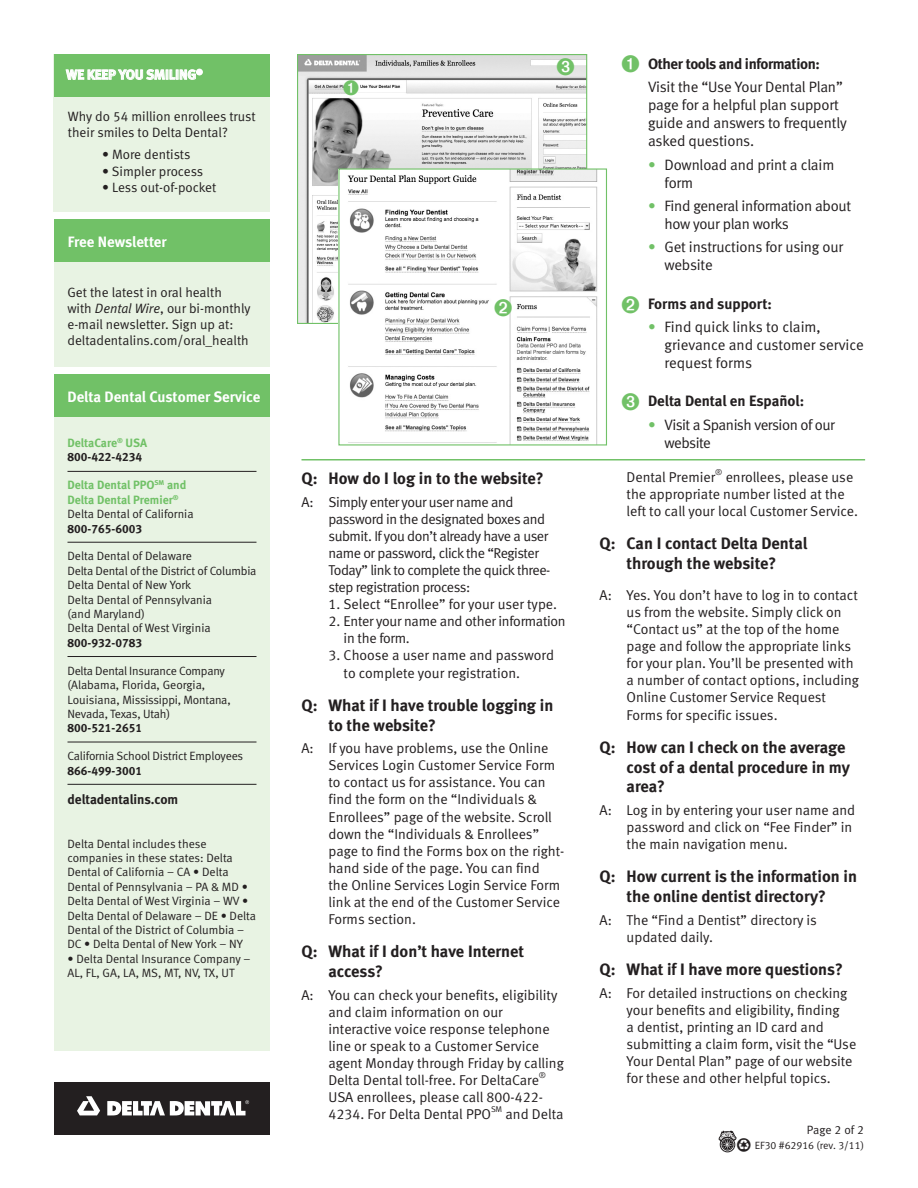
<style>
.page{position:relative;width:918px;height:1188px;background:#fff}
.page>*{position:absolute;margin:0;border:0;box-sizing:border-box;transform-origin:0 0}
.t1{font:16.5px/19.8px "Meta Bold LF";color:#231f20}
.t2{font:15px/18px "Meta Normal LF";letter-spacing:-.01em;color:#231f20}
.t3{font:15px "Meta Bold LF";letter-spacing:-.01em;color:#231f20}
.t4{font:15px "Meta Bold LF";color:#fff}
.t5{font:15px/18px "Meta Normal LF";letter-spacing:-.035em;color:#231f20}
.t6{font:14.25px/17.1px "Meta Normal LF";color:#231f20}
.t7{font:14.25px/17.1px "Meta Normal LF";letter-spacing:-.03em;color:#231f20}
.t8{font:14.25px/17.1px "Meta Normal LF";letter-spacing:-.02em;color:#231f20}
.t9{font:13.5px/16.2px "Meta Normal";color:#231f20}
.t10{font:13.5px "Meta Normal LF";color:#231f20}
.t11{font:13.5px "Meta Bold LF";color:#231f20}
.t12{font:13.5px "Meta Bold LF";color:#fff}
.t13{font:12px/14.4px "Meta Normal LF";letter-spacing:-.005em;color:#231f20}
.t14{font:12px "Meta Bold LF";color:#231f20}
.t15{font:12px "Meta Bold LF";color:#71c167}
.t16{font:10.5px "Meta Normal LF";color:#231f20}
.t17{font:8.25px "Meta Normal LF";color:#231f20}
.s1{font-family:"Meta Normal LF";font-style:italic}
.s2{color:#71c167}
.s3{font-family:"Recycle";font-size:13.5px}
</style>
<div class="page">
<img style="left:299px;top:56px;width:286px;height:266px">
<div style="left:54px;top:54px;width:216px;height:158px;background:#e8f3e3"></div>
<div style="left:54px;top:54px;width:216px;height:43px;background:#71c167"></div>
<svg style="left:66px;top:68px;width:137px;height:12px"></svg>
<div style="left:54px;top:1082px;width:216px;height:52px;background:#231f20"></div>
<svg style="left:77px;top:1096px;width:23px;height:19px"></svg>
<svg style="left:107px;top:1100px;width:142px;height:16px"></svg>
<img style="left:340px;top:170px;width:258px;height:274px">
<div style="left:338px;top:168px;width:269px;height:278px;border:1px solid #71c167"></div>
<div style="left:720px;top:1137px;width:15px;height:15px;border:1px solid #231f20;border-radius:50%"></div>
<svg style="left:719px;top:1131px;width:17px;height:20px"></svg>
<div style="left:54px;top:413px;width:216px;height:638px;background:#e8f3e3"></div>
<div style="left:54px;top:259px;width:216px;height:108px;background:#e8f3e3"></div>
<div style="left:54px;top:219px;width:216px;height:43px;background:#71c167"></div>
<div style="left:54px;top:374px;width:216px;height:43px;background:#71c167"></div>
<hr style="left:68px;top:471px;width:188px;height:1px;background:#231f20">
<hr style="left:68px;top:542px;width:188px;height:1px;background:#231f20">
<hr style="left:68px;top:656px;width:188px;height:1px;background:#231f20">
<hr style="left:68px;top:742px;width:188px;height:1px;background:#231f20">
<hr style="left:68px;top:784px;width:188px;height:1px;background:#231f20">
<hr style="left:302px;top:459px;width:563px;height:1px;background:#71c167">
<svg style="left:344px;top:79px;width:15px;height:16px"></svg>
<svg style="left:557px;top:58px;width:17px;height:17px"></svg>
<svg style="left:495px;top:298px;width:17px;height:18px"></svg>
<p class="t12" style="left:66px;top:66px;width:138px">WE KEEP YOU SMILING<sup>®</sup></p>
<p class="t10" style="left:68px;top:108px;width:189px">Why do 54 million enrollees trust</p>
<p class="t10" style="left:68px;top:125px;width:162px">their smiles to Delta Dental?</p>
<p class="t10" style="left:102px;top:147px;width:90px">• More dentists</p>
<p class="t10" style="left:102px;top:163px;width:103px">• Simpler process</p>
<p class="t10" style="left:102px;top:179px;width:116px">• Less out-of-pocket</p>
<p class="t4" style="left:68px;top:232px;width:101px">Free Newsletter</p>
<p class="t9" style="left:68px;top:284px;width:185px">Get the latest in oral health<br>with <span class="s1">Dental Wire</span>, our bi-monthly e-mail newsletter. Sign up at: deltadentalins.com/oral_health</p>
<p class="t4" style="left:68px;top:387px;width:194px">Delta Dental Customer Service</p>
<p class="t15" style="left:68px;top:435px;width:81px">DeltaCare<sup>®</sup> USA</p>
<p class="t14" style="left:68px;top:450px;width:76px">800-422-4234</p>
<p class="t15" style="left:68px;top:478px;width:120px">Delta Dental PPO<sup>SM</sup> and</p>
<p class="t15" style="left:68px;top:492px;width:113px">Delta Dental Premier<sup>®</sup></p>
<p class="t13" style="left:68px;top:507px;width:128px">Delta Dental of California</p>
<p class="t14" style="left:68px;top:521px;width:76px">800-765-6003</p>
<p class="t13" style="left:68px;top:549px;width:126px">Delta Dental of Delaware</p>
<p class="t13" style="left:68px;top:563px;width:191px">Delta Dental of the District of Columbia</p>
<p class="t13" style="left:68px;top:578px;width:125px">Delta Dental of New York</p>
<p class="t13" style="left:68px;top:592px;width:146px">Delta Dental of Pennsylvania (and Maryland)</p>
<p class="t13" style="left:68px;top:621px;width:145px">Delta Dental of West Virginia</p>
<p class="t14" style="left:68px;top:635px;width:76px">800-932-0783</p>
<p class="t13" style="left:68px;top:663px;width:159px">Delta Dental Insurance Company</p>
<p class="t13" style="left:68px;top:678px;width:165px">(Alabama, Florida, Georgia,<br>Louisiana, Mississippi, Montana,<br>Nevada, Texas, Utah)</p>
<p class="t14" style="left:68px;top:721px;width:76px">800-521-2651</p>
<p class="t13" style="left:68px;top:749px;width:177px">California School District Employees</p>
<p class="t14" style="left:68px;top:763px;width:76px">866-499-3001</p>
<p class="t11" style="left:68px;top:791px;width:112px">deltadentalins.com</p>
<p class="t13" style="left:68px;top:836px;width:190px">Delta Dental includes these companies in these states: Delta<br>Dental of California – CA • Delta<br>Dental of Pennsylvania – PA &amp; MD •<br>Delta Dental of West Virginia – WV •<br>Delta Dental of Delaware – DE • Delta<br>Dental of the District of Columbia –<br>DC • Delta Dental of New York – NY</p>
<p class="t13" style="left:68px;top:951px;width:185px">• Delta Dental Insurance Company –<br>AL, FL, GA, LA, MS, MT, NV, TX, UT</p>
<p class="t1" style="left:302px;top:468px;width:244px">Q: How do I log in to the website?</p>
<p class="t7" style="left:328px;top:493px;width:223px;text-indent:-27px">A: Simply enter your user name and password in the designated boxes and submit. If you don’t already have a user name or password, click the “Register Today” link to complete the quick three&shy;step registration process:</p>
<p class="t6" style="left:328px;top:595px;width:230px">1. Select “Enrollee” for your user type.</p>
<p class="t8" style="left:344px;top:613px;width:224px;text-indent:-15px">2. Enter your name and other information in the form.</p>
<p class="t6" style="left:344px;top:647px;width:212px;text-indent:-15px">3. Choose a user name and password to complete your registration.</p>
<p class="t1" style="left:328px;top:695px;width:226px;text-indent:-27px">Q: What if I have trouble logging in to the website?</p>
<p class="t6" style="left:328px;top:739px;width:237px;text-indent:-27px">A: If you have problems, use the Online Services Login Customer Service Form to contact us for assistance. You can find the form on the “Individuals &amp; Enrollees” page of the website. Scroll down the “Individuals &amp; Enrollees” page to find the Forms box on the right&shy;hand side of the page. You can find<br>the Online Services Login Service Form link at the end of the Customer Service Forms section.</p>
<p class="t1" style="left:328px;top:941px;width:197px;text-indent:-27px">Q: What if I don’t have Internet access?</p>
<p class="t6" style="left:328px;top:986px;width:237px;text-indent:-27px">A: You can check your benefits, eligibility and claim information on our interactive voice response telephone line or speak to a Customer Service agent Monday through Friday by calling Delta Dental toll-free. For DeltaCare</p>
<p class="t17" style="left:539px;top:1071px;width:9px">®</p>
<p class="t6" style="left:328px;top:1089px;width:216px">USA enrollees, please call 800-422-<br>4234. For Delta Dental PPO</p>
<p class="t17" style="left:491px;top:1104px;width:13px">SM</p>
<p class="t6" style="left:506px;top:1106px;width:59px">and Delta</p>
<p class="t3" style="left:648px;top:54px;width:173px">Other tools and information:</p>
<p class="t2" style="left:648px;top:78px;width:200px">Visit the “Use Your Dental Plan” page for a helpful plan support guide and answers to frequently asked questions.</p>
<p class="t2" style="left:664px;top:155px;width:171px;text-indent:-16px"><span class="s2">•</span> Download and print a claim form</p>
<p class="t2" style="left:664px;top:197px;width:188px;text-indent:-16px"><span class="s2">•</span> Find general information about how your plan works</p>
<p class="t2" style="left:664px;top:238px;width:180px;text-indent:-16px"><span class="s2">•</span> Get instructions for using our website</p>
<p class="t3" style="left:648px;top:294px;width:125px">Forms and support:</p>
<p class="t2" style="left:664px;top:318px;width:201px;text-indent:-16px"><span class="s2">•</span> Find quick links to claim, grievance and customer service request forms</p>
<p class="t3" style="left:648px;top:392px;width:158px">Delta Dental en Español:</p>
<p class="t5" style="left:664px;top:415px;width:172px;text-indent:-16px"><span class="s2">•</span> Visit a Spanish version of our website</p>
<p class="t6" style="left:627px;top:468px;width:90px">Dental Premier</p>
<p class="t17" style="left:715px;top:467px;width:9px">®</p>
<p class="t6" style="left:627px;top:468px;width:233px;text-indent:99px">enrollees, please use the appropriate number listed at the left to call your local Customer Service.</p>
<p class="t1" style="left:600px;top:533px;width:209px;text-align:center">Q: Can I contact Delta Dental through the website?</p>
<p class="t6" style="left:627px;top:586px;width:234px;text-indent:-27px">A: Yes. You don’t have to log in to contact us from the website. Simply click on “Contact us” at the top of the home page and follow the appropriate links for your plan. You’ll be presented with a number of contact options, including Online Customer Service Request Forms for specific issues.</p>
<p class="t1" style="left:627px;top:737px;width:225px;text-indent:-27px">Q: How can I check on the average cost of a dental procedure in my area?</p>
<p class="t6" style="left:627px;top:801px;width:230px;text-indent:-27px">A: Log in by entering your user name and password and click on “Fee Finder” in the main navigation menu.</p>
<p class="t1" style="left:600px;top:866px;width:259px;text-align:center">Q: How current is the information in the online dentist directory?</p>
<p class="t6" style="left:627px;top:911px;width:192px;text-indent:-27px">A: The “Find a Dentist” directory is updated daily.</p>
<p class="t1" style="left:600px;top:959px;width:245px">Q: What if I have more questions?</p>
<p class="t6" style="left:627px;top:984px;width:231px;text-indent:-27px">A: For detailed instructions on checking your benefits and eligibility, finding<br>a dentist, printing an ID card and submitting a claim form, visit the “Use Your Dental Plan” page of our website for these and other helpful topics.</p>
<p class="t13" style="left:807px;top:1123px;width:59px">Page 2 of 2</p>
<p class="t16" style="left:737px;top:1139px;width:129px"><span class="s3">E</span> EF30 #62916 (rev. 3/11)</p>
</div>
